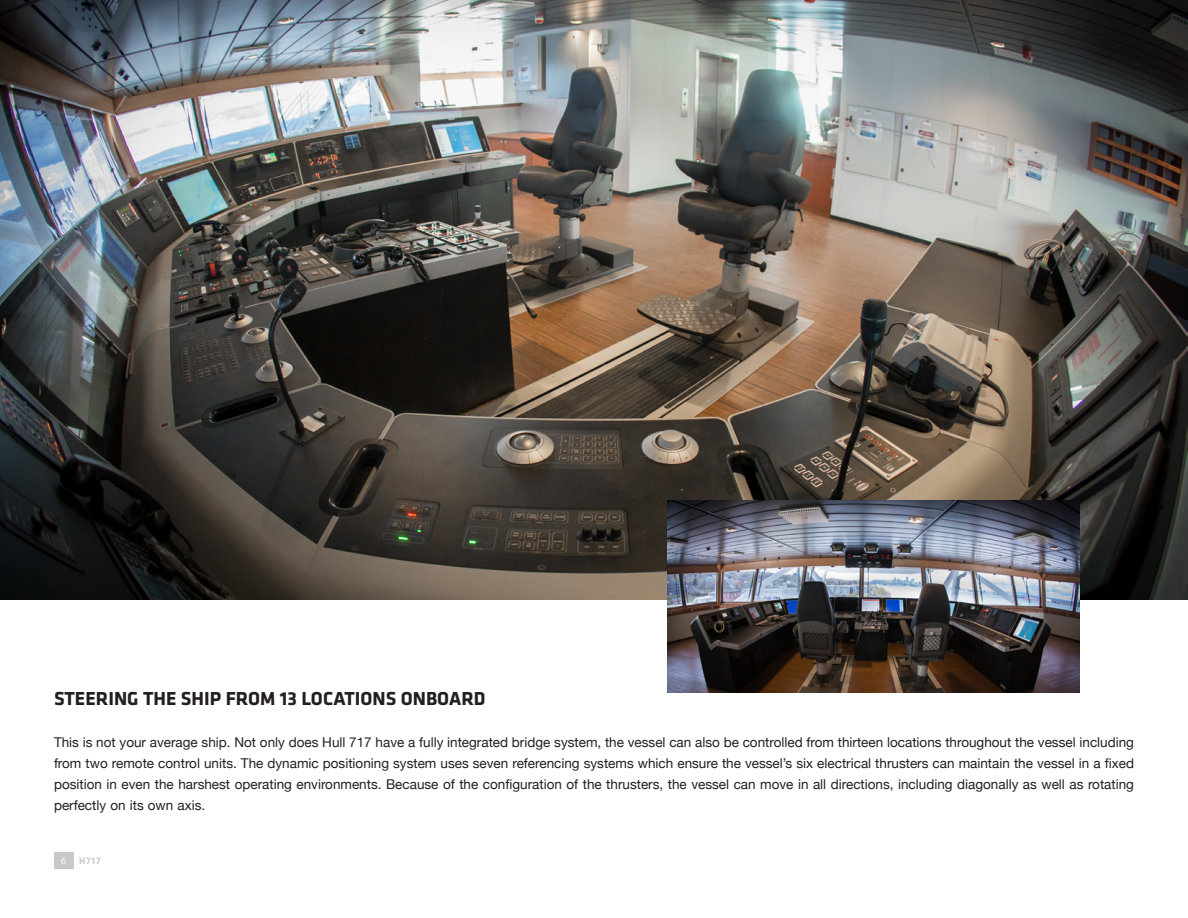
<style>
.page{position:relative;width:1188px;height:918px;background:#fff}
.page>*{position:absolute;margin:0;border:0;box-sizing:border-box;transform-origin:0 0}
.t1{font:700 19.5px "Klavika";color:#231f20}
.t2{font:13.5px/21px "Helvetica Neue";color:#231f20;text-align:justify}
.t3{font:700 9.75px "Klavika";color:#c7c9cb}
.t4{font:9.75px "Myriad Pro";color:#fff}
</style>
<div class="page">
<div style="left:54px;top:852px;width:19px;height:17px;background:#c7c9cb"></div>
<img style="left:0;top:0;width:1188px;height:599px">
<img style="left:667px;top:500px;width:413px;height:193px">
<p class="t1" style="left:54px;top:688px;width:433px">STEERING THE SHIP FROM 13 LOCATIONS ONBOARD</p>
<p class="t2" style="left:54px;top:732px;width:1082px">This is not your average ship. Not only does Hull 717 have a fully integrated bridge system, the vessel can also be controlled from thirteen locations throughout the vessel including from two remote control units. The dynamic positioning system uses seven referencing systems which ensure the vessel’s six electrical thrusters can maintain the vessel in a fixed position in even the harshest operating environments. Because of the configuration of the thrusters, the vessel can move in all directions, including diagonally as well as rotating perfectly on its own axis.</p>
<p class="t4" style="left:61px;top:855px;width:7px">6</p>
<p class="t3" style="left:79px;top:856px;width:23px">H717</p>
</div>
